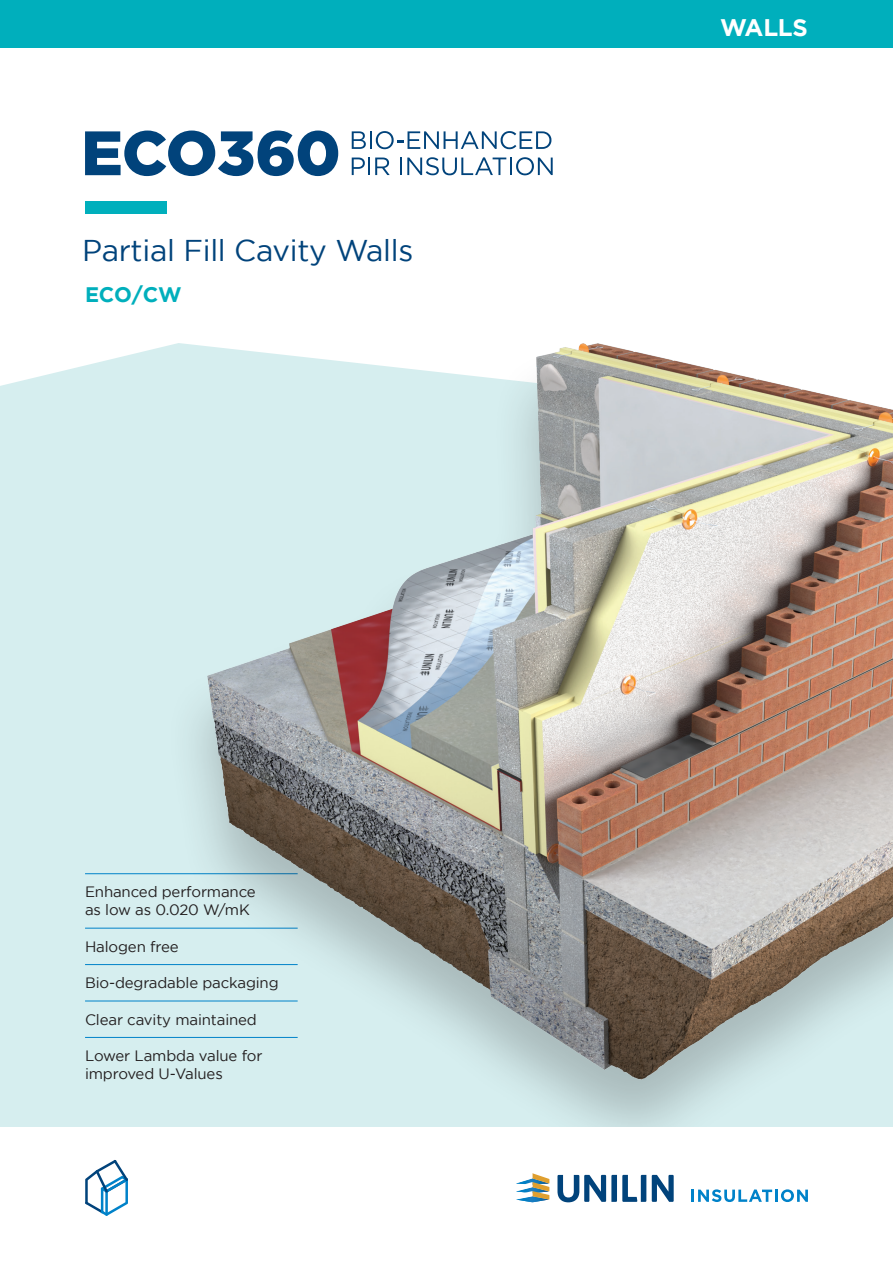
<style>
.page{position:relative;width:893px;height:1263px;background:#d6eeef}
.page>*{position:absolute;margin:0;border:0;box-sizing:border-box;transform-origin:0 0}
.t1{font:30px "Gotham";letter-spacing:-.01em;color:#01437b}
.t2{font:700 24px "Gotham";letter-spacing:-.01em;color:#fff}
.t3{font:700 21px "Gotham";color:#00afbc}
.t4{font:15px/18px "Gotham";letter-spacing:-.01em;color:#231f20}
</style>
<div class="page">
<div style="left:0;top:48px;width:893px;height:338px;background:#fff"></div>
<div style="left:0;top:0;width:893px;height:48px;background:#00afbc"></div>
<div style="left:85px;top:201px;width:81px;height:13px;background:#00afbc"></div>
<hr style="left:85px;top:928px;width:213px;height:1px;background:#0082c9">
<hr style="left:85px;top:964px;width:213px;height:1px;background:#0082c9">
<hr style="left:85px;top:873px;width:213px;height:1px;background:#0082c9">
<hr style="left:85px;top:1001px;width:213px;height:1px;background:#0082c9">
<hr style="left:85px;top:1037px;width:213px;height:1px;background:#0082c9">
<div style="left:163px;top:341px;width:730px;height:824px;background:#231f20;opacity:.25"></div>
<img style="left:208px;top:343px;width:685px;height:736px">
<svg style="left:85px;top:131px;width:253px;height:45px;background:#688fb0"></svg>
<svg style="left:352px;top:131px;width:199px;height:18px;background:#b8cada"></svg>
<svg style="left:352px;top:158px;width:38px;height:17px"></svg>
<svg style="left:400px;top:157px;width:153px;height:18px;background:#bccddc"></svg>
<div style="left:0;top:1128px;width:893px;height:135px;background:#fff"></div>
<svg style="left:516px;top:1173px;width:33px;height:29px"></svg>
<svg style="left:652px;top:1175px;width:22px;height:27px"></svg>
<svg style="left:557px;top:1175px;width:89px;height:27px"></svg>
<svg style="left:692px;top:1189px;width:116px;height:13px"></svg>
<svg style="left:85px;top:1160px;width:43px;height:56px"></svg>
<p class="t1" style="left:82px;top:234px;width:333px">Partial Fill Cavity Walls</p>
<p class="t3" style="left:85px;top:282px;width:98px">ECO/CW</p>
<p class="t4" style="left:85px;top:883px;width:172px">Enhanced performance</p>
<p class="t4" style="left:85px;top:901px;width:166px">as low as 0.020 W/mK</p>
<p class="t4" style="left:85px;top:937px;width:95px">Halogen free</p>
<p class="t4" style="left:85px;top:974px;width:195px">Bio-degradable packaging</p>
<p class="t4" style="left:85px;top:1010px;width:173px">Clear cavity maintained</p>
<p class="t4" style="left:85px;top:1046px;width:179px">Lower Lambda value for improved U-Values</p>
<p class="t2" style="left:720px;top:13px;width:89px">WALLS</p>
</div>
